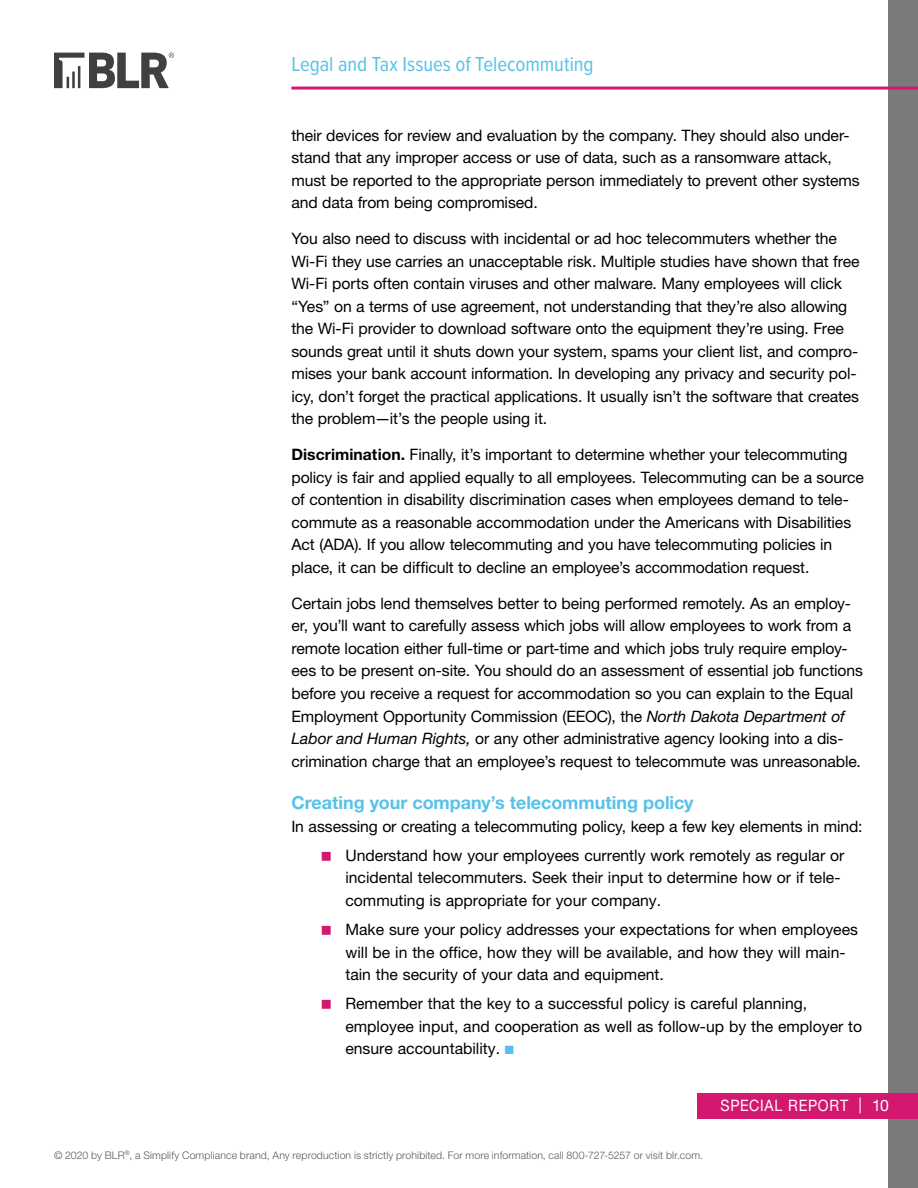
<style>
.page{position:relative;width:918px;height:1188px;background:#fff}
.page>*{position:absolute;margin:0;border:0;box-sizing:border-box;transform-origin:0 0}
.t1{font:21px "Proxima Nova Cond";letter-spacing:-.005em;color:#57c1e9}
.t2{font:700 18px "Helvetica Neue LT Std";letter-spacing:-.005em;color:#57c1e9}
.t3{font:15.75px/22.5px "Helvetica Neue LT Std";letter-spacing:-.005em;color:#000}
.t4{font:15.75px "Helvetica Neue LT Std";letter-spacing:.05em;color:#fff;scale:.9 1}
.t5{font:300 10.5px "Helvetica Neue LT Std";letter-spacing:.01em;color:#58595b}
.s1{font-weight:700}
.s2{font-style:italic}
.s3{color:#57c1e9}
</style>
<div class="page">
<div style="left:889px;top:0;width:29px;height:1188px;background:#7b7b7e"></div>
<div style="left:698px;top:1093px;width:220px;height:25px;background:#d41870"></div>
<hr style="left:291px;top:87px;width:627px;height:3px;background:#d41870">
<svg style="left:54px;top:53px;width:120px;height:35px"></svg>
<h1 class="t1" style="left:291px;top:48px;width:304px">Legal and Tax Issues of Telecommuting</h1>
<p class="t3" style="left:291px;top:124px;width:570px">their devices for review and evaluation by the company. They should also under&shy;stand that any improper access or use of data, such as a ransomware attack, must be reported to the appropriate person immediately to prevent other systems and data from being compromised.</p>
<p class="t3" style="left:291px;top:227px;width:570px">You also need to discuss with incidental or ad hoc telecommuters whether the Wi-Fi they use carries an unacceptable risk. Multiple studies have shown that free Wi-Fi ports often contain viruses and other malware. Many employees will click “Yes” on a terms of use agreement, not understanding that they’re also allowing the Wi-Fi provider to download software onto the equipment they’re using. Free sounds great until it shuts down your system, spams your client list, and compro&shy;mises your bank account information. In developing any privacy and security pol&shy;icy, don’t forget the practical applications. It usually isn’t the software that creates the problem—it’s the people using it.</p>
<p class="t3" style="left:291px;top:443px;width:574px"><span class="s1">Discrimination.</span> Finally, it’s important to determine whether your telecommuting policy is fair and applied equally to all employees. Telecommuting can be a source of contention in disability discrimination cases when employees demand to tele&shy;commute as a reasonable accommodation under the Americans with Disabilities Act (ADA). If you allow telecommuting and you have telecommuting policies in place, it can be difficult to decline an employee’s accommodation request.</p>
<p class="t3" style="left:291px;top:592px;width:573px">Certain jobs lend themselves better to being performed remotely. As an employ&shy;er, you’ll want to carefully assess which jobs will allow employees to work from a remote location either full-time or part-time and which jobs truly require employ&shy;ees to be present on-site. You should do an assessment of essential job functions before you receive a request for accommodation so you can explain to the Equal Employment Opportunity Commission (EEOC), the <span class="s2">North Dakota Department of Labor and Human Rights,</span> or any other administrative agency looking into a dis&shy;crimination charge that an employee’s request to telecommute was unreasonable.</p>
<p class="t2" style="left:291px;top:792px;width:404px">Creating your company’s telecommuting policy</p>
<p class="t3" style="left:345px;top:811px;width:519px;line-height:29.2px;text-indent:-54px">In assessing or creating a telecommuting policy, keep a few key elements in mind:<br>Understand how your employees currently work remotely as regular or</p>
<p class="t3" style="left:345px;top:866px;width:497px">incidental telecommuters. Seek their input to determine how or if tele&shy;commuting is appropriate for your company.</p>
<p class="t3" style="left:345px;top:918px;width:514px">Make sure your policy addresses your expectations for when employees will be in the office, how they will be available, and how they will main&shy;tain the security of your data and equipment.</p>
<p class="t3" style="left:345px;top:992px;width:518px">Remember that the key to a successful policy is careful planning, employee input, and cooperation as well as follow-up by the employer to ensure accountability. <span class="s3">■</span></p>
<p class="t5" style="left:54px;top:1148px;width:651px">© 2020 by BLR<sup>®</sup>, a Simplify Compliance brand, Any reproduction is strictly prohibited. For more information, call 800-727-5257 or visit blr.com.</p>
<p class="t4" style="left:720px;top:1096px;width:189px">SPECIAL REPORT | 10</p>
</div>
